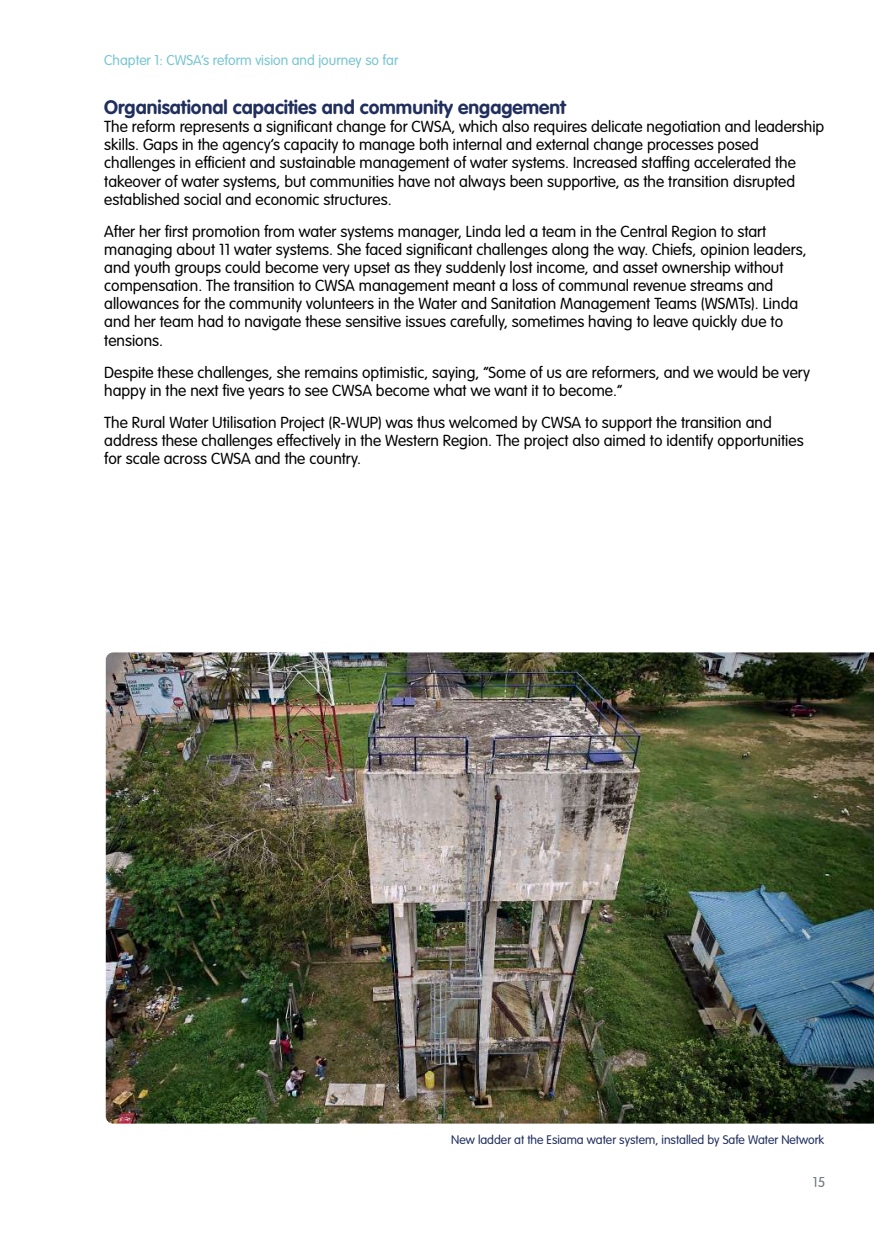
<style>
.page{position:relative;width:874px;height:1241px;background:#fff}
.page>*{position:absolute;margin:0;border:0;box-sizing:border-box;transform-origin:0 0}
.t1{font:700 19.25px "VAG Rounded Std";color:#212f5e}
.t2{font:300 15.75px/18.2px "VAG Rounded Std";color:#000}
.t3{font:300 14px "VAG Rounded Std";color:#79c5d1}
.t4{font:300 14px "VAG Rounded Std";color:#71777d}
.t5{font:300 12.25px "VAG Rounded Std";color:#212f5e}
</style>
<div class="page">
<img style="left:106px;top:652px;width:767px;height:471px">
<p class="t3" style="left:104px;top:52px;width:295px">Chapter 1: CWSA’s reform vision and journey so far</p>
<p class="t1" style="left:104px;top:96px;width:463px">Organisational capacities and community engagement</p>
<p class="t2" style="left:104px;top:118px;width:721px">The reform represents a significant change for CWSA, which also requires delicate negotiation and leadership skills. Gaps in the agency’s capacity to manage both internal and external change processes posed challenges in efficient and sustainable management of water systems. Increased staffing accelerated the takeover of water systems, but communities have not always been supportive, as the transition disrupted established social and economic structures.</p>
<p class="t2" style="left:104px;top:223px;width:703px">After her first promotion from water systems manager, Linda led a team in the Central Region to start managing about 11 water systems. She faced significant challenges along the way. Chiefs, opinion leaders, and youth groups could become very upset as they suddenly lost income, and asset ownership without compensation. The transition to CWSA management meant a loss of communal revenue streams and allowances for the community volunteers in the Water and Sanitation Management Teams (WSMTs). Linda and her team had to navigate these sensitive issues carefully, sometimes having to leave quickly due to tensions.</p>
<p class="t2" style="left:104px;top:363px;width:707px">Despite these challenges, she remains optimistic, saying, “Some of us are reformers, and we would be very happy in the next five years to see CWSA become what we want it to become.”</p>
<p class="t2" style="left:104px;top:414px;width:700px">The Rural Water Utilisation Project (R-WUP) was thus welcomed by CWSA to support the transition and address these challenges effectively in the Western Region. The project also aimed to identify opportunities for scale across CWSA and the country.</p>
<p class="t5" style="left:451px;top:1132px;width:374px">New ladder at the Esiama water system, installed by Safe Water Network</p>
<p class="t4" style="left:812px;top:1173px;width:14px">15</p>
</div>
